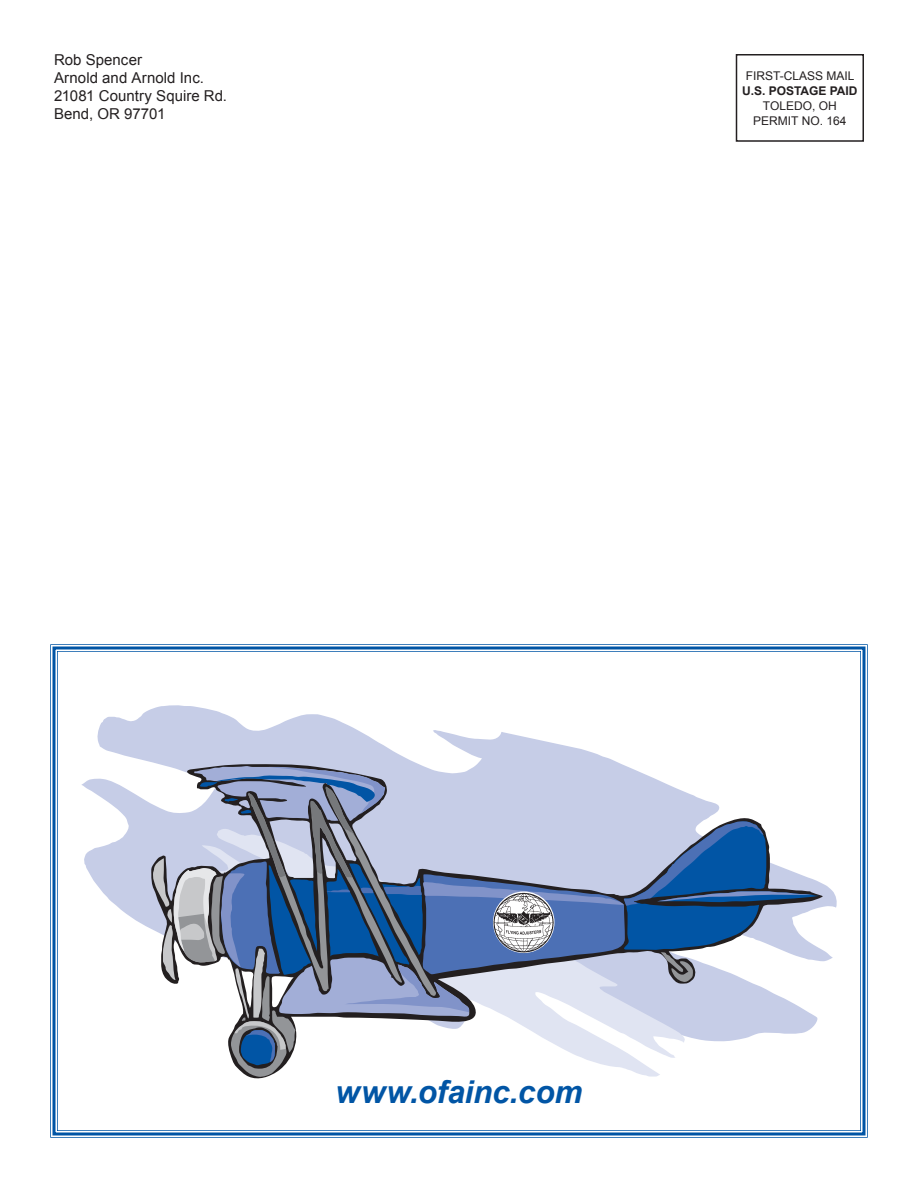
<style>
.page{position:relative;width:918px;height:1188px;background:#fff}
.page>*{position:absolute;margin:0;border:0;box-sizing:border-box;transform-origin:0 0}
.Body_Copy{font:italic 700 31.5px "Arial";letter-spacing:-.005em;color:#0155a5}
.t1{font:15px "Arial";letter-spacing:.005em;color:#231f20}
.t2{font:12px "Arial";color:#231f20}
.t3{font:700 12px "Arial";color:#231f20}
</style>
<div class="page">
<svg style="left:81px;top:705px;width:756px;height:257px"></svg>
<svg style="left:151px;top:764px;width:672px;height:315px"></svg>
<svg style="left:153px;top:766px;width:666px;height:311px"></svg>
<div style="left:53px;top:647px;width:813px;height:489px;border:3px solid #0155a5"></div>
<img style="left:493px;top:892px;width:61px;height:61px">
<div style="left:736px;top:54px;width:128px;height:88px;border:2px solid #231f20"></div>
<p class="t1" style="left:54px;top:51px;width:90px">Rob Spencer</p>
<p class="t1" style="left:54px;top:69px;width:152px">Arnold and Arnold Inc.</p>
<p class="t1" style="left:54px;top:87px;width:175px">21081 Country Squire Rd.</p>
<p class="t1" style="left:54px;top:105px;width:113px">Bend, OR 97701</p>
<p class="t2" style="left:746px;top:69px;width:110px">FIRST-CLASS MAIL</p>
<p class="t3" style="left:742px;top:84px;width:117px">U.S. POSTAGE PAID</p>
<p class="t2" style="left:763px;top:99px;width:75px">TOLEDO, OH</p>
<p class="t2" style="left:753px;top:114px;width:95px">PERMIT NO. 164</p>
<p class="Body_Copy" style="left:336px;top:1074px;width:248px">www.ofainc.com</p>
</div>
